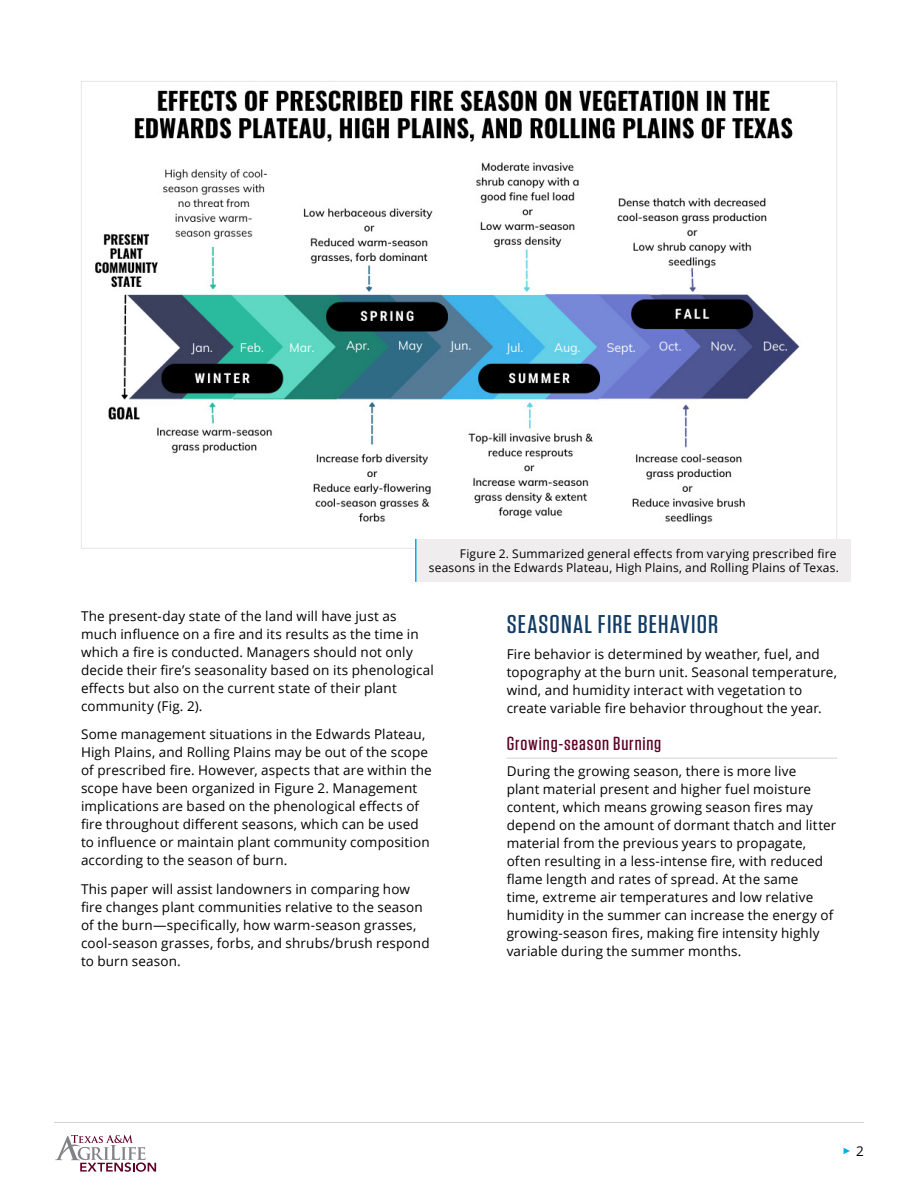
<style>
.page{position:relative;width:918px;height:1188px;background:#fff}
.page>*{position:absolute;margin:0;border:0;box-sizing:border-box;transform-origin:0 0}
.heading1{font:500 25.65px "Tungsten";letter-spacing:.04em;color:#113b65;scale:1.11 1}
.heading2{font:500 18.9px "Tungsten";letter-spacing:.04em;color:#5d0025;scale:1.11 1}
.body{font:13.5px/18px "Open Sans";letter-spacing:.01em;color:#000}
.figure_captions{font:12px/14.4px "Open Sans";letter-spacing:.015em;color:#000;text-align:right}
.t1{font:10.5px "Arial";color:#000}
.t2{font:9px "Arial";color:#00aeef}
.s1{font-family:"Open Sans";font-size:13.5px;color:#000}
</style>
<div class="page">
<hr style="left:54px;top:1122px;width:810px;height:1px;background:#d1d3d4">
<svg style="left:55px;top:1135px;width:101px;height:37px"></svg>
<img style="left:95px;top:90px;width:705px;height:449px">
<div style="left:416px;top:539px;width:434px;height:43px;background:#efeded"></div>
<hr style="left:415px;top:539px;width:2px;height:43px;background:#00aeef">
<hr style="left:507px;top:758px;width:330px;height:1px;background:#d1d3d4">
<p class="t1" style="left:264px;top:166px;width:5px">-</p>
<p class="figure_captions" style="left:429px;top:546px;width:412px">Figure 2. Summarized general effects from varying prescribed fire seasons in the Edwards Plateau, High Plains, and Rolling Plains of Texas.</p>
<h1 class="heading1" style="left:507px;top:611px;width:192px">SEASONAL FIRE BEHAVIOR</h1>
<p class="body" style="left:507px;top:645px;width:332px">Fire behavior is determined by weather, fuel, and topography at the burn unit. Seasonal temperature, wind, and humidity interact with vegetation to create variable fire behavior throughout the year.</p>
<h2 class="heading2" style="left:507px;top:734px;width:141px">Growing-season Burning</h2>
<p class="body" style="left:507px;top:762px;width:331px">During the growing season, there is more live<br>plant material present and higher fuel moisture content, which means growing season fires may depend on the amount of dormant thatch and litter material from the previous years to propagate, often resulting in a less-intense fire, with reduced flame length and rates of spread. At the same<br>time, extreme air temperatures and low relative humidity in the summer can increase the energy of growing-season fires, making fire intensity highly variable during the summer months.</p>
<p class="body" style="left:81px;top:606px;width:355px">The present-day state of the land will have just as much influence on a fire and its results as the time in which a fire is conducted. Managers should not only decide their fire’s seasonality based on its phenological effects but also on the current state of their plant community (Fig. 2).</p>
<p class="body" style="left:81px;top:725px;width:352px">Some management situations in the Edwards Plateau, High Plains, and Rolling Plains may be out of the scope of prescribed fire. However, aspects that are within the scope have been organized in Figure 2. Management implications are based on the phenological effects of fire throughout different seasons, which can be used to influence or maintain plant community composition according to the season of burn.</p>
<p class="body" style="left:81px;top:880px;width:350px">This paper will assist landowners in comparing how fire changes plant communities relative to the season of the burn—specifically, how warm-season grasses, cool-season grasses, forbs, and shrubs/brush respond to burn season.</p>
<p class="t2" style="left:843px;top:1145px;width:23px">► <span class="s1">2</span></p>
</div>
